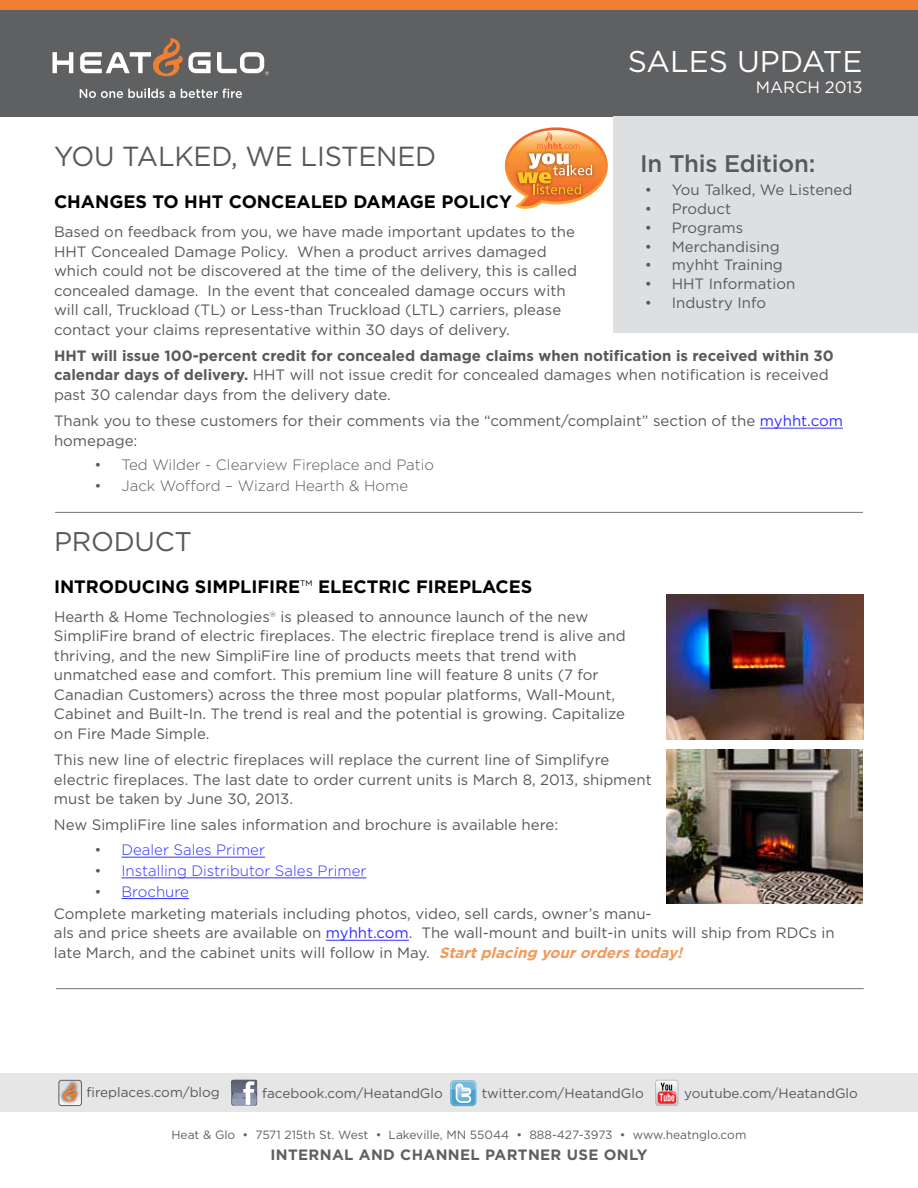
<style>
.page{position:relative;width:918px;height:1188px;background:#fff}
.page>*{position:absolute;margin:0;border:0;box-sizing:border-box;transform-origin:0 0}
.t1{font:30px "Gotham";letter-spacing:-.005em;color:#fff}
.t2{font:27.6px "Gotham";letter-spacing:-.01em;color:#58595b}
.t3{font:27px "Gotham";color:#58595b}
.t4{font:500 24px "Gotham";letter-spacing:-.01em;color:#58595b}
.t5{font:700 18px "Gotham";letter-spacing:.085em;color:#000}
.t6{font:700 18px "Gotham";color:#000}
.t7{font:16.5px "Gotham";color:#fff}
.t8{font:15px/19.5px "Gotham";color:#58595b}
.t9{font:700 15px/19.5px "Gotham";color:#58595b}
.t10{font:300 15px "Gotham";color:#58595b}
.t11{font:300 15px "Gotham";color:#2f2fff}
.t12{font:700 15px "Gotham";letter-spacing:.025em;color:#5f6062}
.t13{font:13.5px "Gotham";color:#58595b}
.t14{font:12px "Gotham";color:#5f6062}
.s1{font-weight:400}
.s2{color:#2f2fff}
.s3{font-weight:300}
.s4{color:#58595b}
.s5{font-weight:300;color:#2f2fff}
.s6{font-weight:700;font-style:italic;color:#f2995c}
</style>
<div class="page">
<div style="left:0;top:0;width:918px;height:116px;background:#5f6062"></div>
<div style="left:0;top:0;width:918px;height:10px;background:#ef8033"></div>
<svg style="left:53px;top:52px;width:20px;height:21px"></svg>
<svg style="left:80px;top:38px;width:131px;height:38px"></svg>
<svg style="left:80px;top:89px;width:95px;height:9px"></svg>
<svg style="left:181px;top:89px;width:61px;height:9px"></svg>
<svg style="left:217px;top:52px;width:52px;height:23px"></svg>
<div style="left:0;top:1074px;width:918px;height:38px;background:#e6e6e6"></div>
<svg style="left:231px;top:1080px;width:26px;height:26px"></svg>
<svg style="left:450px;top:1080px;width:26px;height:26px"></svg>
<div style="left:655px;top:1080px;width:23px;height:26px;border:1px solid #bcbec0;border-radius:3px"></div>
<svg style="left:656px;top:1080px;width:22px;height:25px"></svg>
<div style="left:58px;top:1080px;width:24px;height:26px;border:1px solid #5f6062;border-radius:3px"></div>
<svg style="left:59px;top:1080px;width:22px;height:26px"></svg>
<div style="left:614px;top:116px;width:304px;height:217px;background:#dedfe0"></div>
<hr style="left:760px;top:428px;width:83px;height:1px;background:#2f2fff">
<hr style="left:122px;top:857px;width:143px;height:1px;background:#2f2fff">
<hr style="left:122px;top:878px;width:244px;height:1px;background:#2f2fff">
<hr style="left:122px;top:898px;width:67px;height:1px;background:#2f2fff">
<hr style="left:326px;top:940px;width:83px;height:1px;background:#2f2fff">
<hr style="left:56px;top:988px;width:808px;height:1px;background:#808285">
<hr style="left:55px;top:512px;width:808px;height:1px;background:#808285">
<svg style="left:505px;top:127px;width:103px;height:82px"></svg>
<img style="left:667px;top:594px;width:197px;height:146px">
<img style="left:667px;top:750px;width:195px;height:153px">
<h1 class="t1" style="left:628px;top:45px;width:236px">Sales Update</h1>
<p class="t7" style="left:756px;top:78px;width:108px">March 2013</p>
<h2 class="t2" style="left:54px;top:141px;width:384px">You talked, We Listened</h2>
<p class="t6" style="left:54px;top:192px;width:144px">Changes to HHT</p>
<p class="t6" style="left:229px;top:192px;width:285px">Concealed Damage Policy</p>
<p class="t8" style="left:54px;top:222px;width:524px">Based on feedback from you, we have made important updates to the HHT Concealed Damage Policy. When a product arrives damaged which could not be discovered at the time of the delivery, this is called concealed damage. I n the event that concealed damage occurs with will call, Truckload (TL) or Less-than Truckload (LTL) carriers, please contact your claims representative within 30 days of delivery.</p>
<p class="t9" style="left:54px;top:345px;width:12px">HHT</p>
<h3 class="t4" style="left:640px;top:150px;width:177px">In This Edition:</h3>
<p class="t8" style="left:645px;top:179px;width:209px">• You Talked, We Listened</p>
<p class="t8" style="left:645px;top:198px;width:88px">• Product</p>
<p class="t8" style="left:645px;top:217px;width:100px">• Programs</p>
<p class="t8" style="left:645px;top:236px;width:136px">• Merchandising</p>
<p class="t8" style="left:645px;top:255px;width:140px">• myhht Training</p>
<p class="t8" style="left:645px;top:274px;width:152px">• HHT I nformation</p>
<p class="t8" style="left:645px;top:293px;width:123px">• I ndustry I nfo</p>
<p class="t9" style="left:54px;top:345px;width:781px;text-indent:37px">will issue 100-percent credit for concealed damage claims when notification is received within 30 calendar days of delivery. <span class="s1">HHT will not issue credit for concealed damages when notification is received past 30 calendar days from the delivery date.</span></p>
<p class="t8" style="left:54px;top:411px;width:790px">Thank you to these customers for their comments via the “comment/complaint” section of the <span class="s2">myhht.com </span>homepage:</p>
<p class="t10" style="left:94px;top:457px;width:341px">• Ted Wilder - Clearview Fireplace and Patio</p>
<p class="t10" style="left:94px;top:478px;width:315px">• Jack Wofford – Wizard Hearth &amp; Home</p>
<h3 class="t3" style="left:54px;top:527px;width:139px">product</h3>
<p class="t5" style="left:54px;top:576px;width:480px">I ntroducing Simplifire<span class="s3">™</span> Electric Fireplaces</p>
<p class="t8" style="left:54px;top:607px;width:573px">Hearth &amp; Home Technologies<sup>®</sup> is pleased to announce launch of the new SimpliFire brand of electric fireplaces. The electric fireplace trend is alive and thriving, and the new SimpliFire line of products meets that trend with unmatched ease and comfort. This premium line will feature 8 units (7 for Canadian Customers) across the three most popular platforms, Wall-Mount, Cabinet and Built-I n. The trend is real and the potential is growing. Capitalize on Fire Made Simple.</p>
<p class="t8" style="left:54px;top:750px;width:599px">This new line of electric fireplaces will replace the current line of Simplifyre electric fireplaces. The last date to order current units is March 8, 2013, shipment must be taken by June 30, 2013.</p>
<p class="t8" style="left:54px;top:815px;width:506px">New SimpliFire line sales information and brochure is available here:</p>
<p class="t11" style="left:94px;top:842px;width:172px"><span class="s4">•</span> Dealer Sales Primer</p>
<p class="t11" style="left:94px;top:862px;width:273px"><span class="s4">•</span> Installing Distributor Sales Primer</p>
<p class="t8" style="left:54px;top:880px;width:599px;line-height:22.2px;text-indent:40px"><span class="s3">•</span> <span class="s5">Brochure<br></span>Complete marketing materials including photos, video, sell cards, owner’s manu-</p>
<p class="t8" style="left:54px;top:923px;width:782px">als and price sheets are available on <span class="s2">myhht.com</span>. The wall-mount and built-in units will ship from RDCs in late March, and the cabinet units will follow in May. <span class="s6">Startplacing yourorderstoday!</span></p>
<p class="t13" style="left:87px;top:1085px;width:135px">fireplaces.com/blog</p>
<p class="t13" style="left:262px;top:1086px;width:182px">facebook.com/HeatandGlo</p>
<p class="t13" style="left:482px;top:1086px;width:163px">twitter.com/HeatandGlo</p>
<p class="t13" style="left:684px;top:1086px;width:175px">youtube.com/HeatandGlo</p>
<p class="t14" style="left:172px;top:1128px;width:576px">H eat &amp; Glo • 7571 215th St. West • Lakeville, MN 55044 • 888-427-3973 • www.heatnglo.com</p>
<p class="t12" style="left:270px;top:1146px;width:379px">Internal and Channel Partner Use Only</p>
</div>
